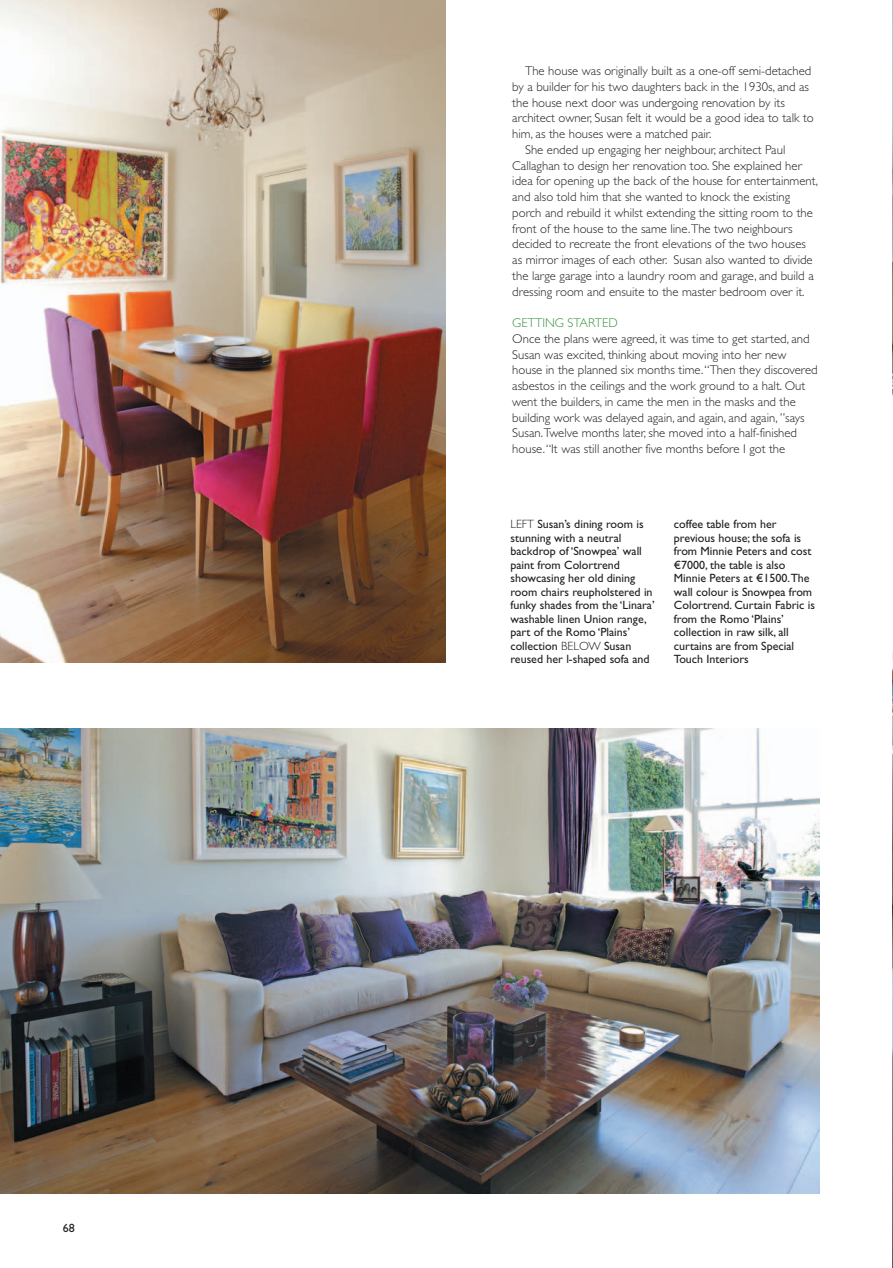
<style>
.page{position:relative;width:893px;height:1268px;background:#fff}
.page>*{position:absolute;margin:0;border:0;box-sizing:border-box;transform-origin:0 0}
.t1{font:300 12.75px/15.8px "Gill Sans Std";color:#231f20}
.t2{font:300 12.75px "Gill Sans Std";color:#3b9540}
.t3{font:12px/13.5px "Gill Sans Std";color:#231f20}
.s1{font-weight:300}
</style>
<div class="page">
<img style="left:892px;top:0;width:1px;height:1268px">
<img style="left:0;top:0;width:446px;height:663px">
<img style="left:0;top:728px;width:819px;height:465px">
<p class="t3" style="left:63px;top:1222px;width:13px">68</p>
<p class="t1" style="left:525px;top:64px;width:288px">The house was originally built as a one-off semi-detached</p>
<p class="t1" style="left:512px;top:80px;width:298px">by a builder for his two daughters back in the 1930s, and as</p>
<p class="t1" style="left:512px;top:96px;width:274px">the house next door was undergoing renovation by its</p>
<p class="t1" style="left:512px;top:112px;width:303px">architect owner, Susan felt it would be a good idea to talk to</p>
<p class="t1" style="left:512px;top:127px;width:200px">him, as the houses were a matched pair.</p>
<p class="t1" style="left:525px;top:143px;width:262px">She ended up engaging her neighbour, architect Paul</p>
<p class="t1" style="left:512px;top:159px;width:291px">Callaghan to design her renovation too. She explained her</p>
<p class="t1" style="left:512px;top:175px;width:307px">idea for opening up the back of the house for entertainment,</p>
<p class="t1" style="left:512px;top:190px;width:279px">and also told him that she wanted to knock the existing</p>
<p class="t1" style="left:512px;top:206px;width:302px">porch and rebuild it whilst extending the sitting room to the</p>
<p class="t1" style="left:512px;top:222px;width:282px">front of the house to the same line.The two neighbours</p>
<p class="t1" style="left:512px;top:238px;width:295px">decided to recreate the front elevations of the two houses</p>
<p class="t1" style="left:512px;top:253px;width:302px">as mirror images of each other. Susan also wanted to divide</p>
<p class="t1" style="left:512px;top:269px;width:303px">the large garage into a laundry room and garage, and build a</p>
<p class="t1" style="left:512px;top:285px;width:294px">dressing room and ensuite to the master bedroom over it.</p>
<p class="t2" style="left:512px;top:318px;width:107px">GETTING STARTED</p>
<p class="t1" style="left:512px;top:332px;width:307px">Once the plans were agreed, it was time to get started, and Susan was excited, thinking about moving into her new house in the planned six months time. “Then they discovered asbestos in the ceilings and the work ground to a halt. Out went the builders, in came the men in the masks and the building work was delayed again, and again, and again, ”says Susan.Twelve months later, she moved into a half-finished house. “It was still another five months before I got the</p>
<p class="t3" style="left:510px;top:518px;width:146px"><span class="s1">LEFT</span> Susan’s dining room is stunning with a neutral backdrop of ‘Snowpea’ wall paint from Colortrend showcasing her old dining room chairs reupholstered in funky shades from the ‘Linara’ washable linen Union range, part of the Romo ‘Plains’ collection <span class="s1">BELOW</span> Susan reused her l-shaped sofa and</p>
<p class="t3" style="left:674px;top:518px;width:143px">coffee table from her previous house; the sofa is from Minnie Peters and cost €7000, the table is also<br>Minnie Peters at €1500.The wall colour is Snowpea from<br>Colortrend. Curtain Fabric is from the Romo ‘Plains’ collection in raw silk, all curtains are from Special<br>Touch Interiors</p>
</div>
